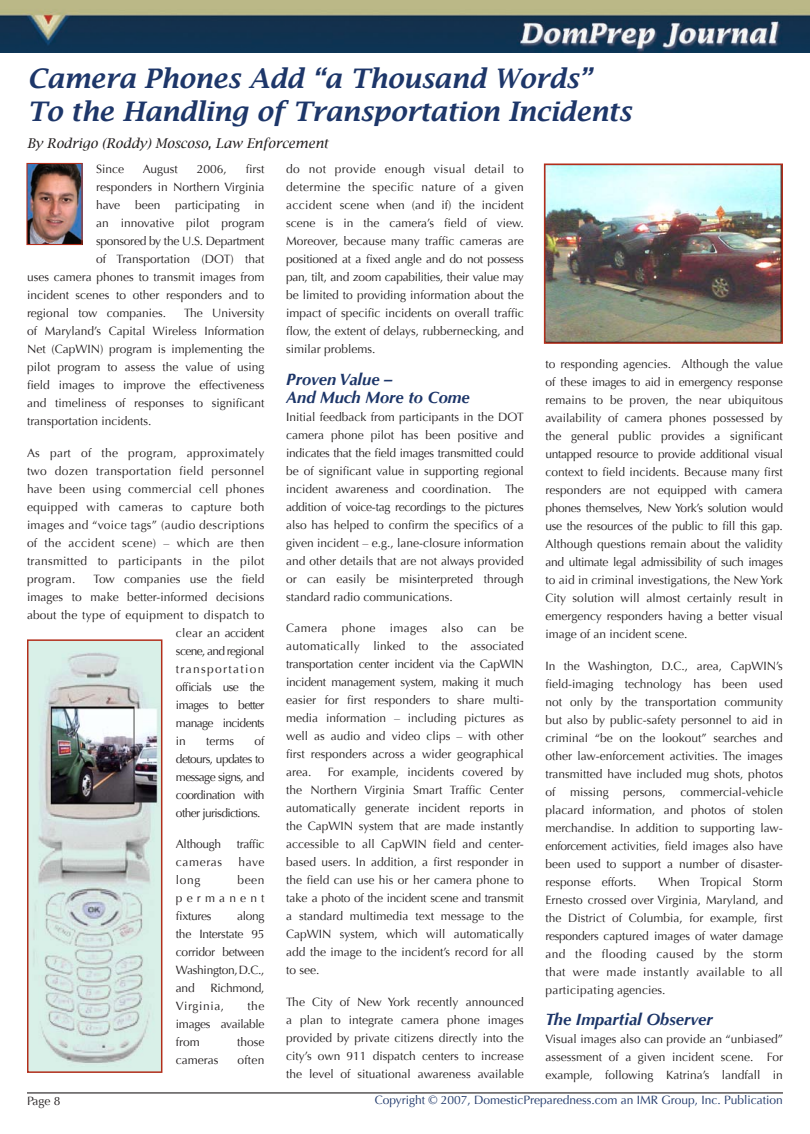
<style>
.page{position:relative;width:810px;height:1134px;background:#fff}
.page>*{position:absolute;margin:0;border:0;box-sizing:border-box;transform-origin:0 0}
.t1{font:italic 600 27px/32.4px "Lucida Bright";color:#1d3669}
.t2{font:italic 700 16.5px/18px "Optima";color:#1d3669}
.t3{font:italic 13.5px "Lucida Bright";color:#231f20}
.t4{font:12px/18px "Optima";color:#231f20;text-align:justify}
.t5{font:12px "Optima";letter-spacing:-.05em;color:#231f20}
.t6{font:12px "Optima";color:#1d3669}
.t7{font:12px "Optima";letter-spacing:-.025em;color:#231f20}
.t8{font:12px "Optima";letter-spacing:.025em;color:#231f20}
.t9{font:12px "Optima";letter-spacing:.11em;color:#231f20}
.t10{font:12px "Optima";letter-spacing:.05em;color:#231f20}
</style>
<div class="page">
<img style="left:0;top:0;width:810px;height:53px">
<hr style="left:27px;top:1092px;width:756px;height:2px;background:#231f20">
<img style="left:28px;top:165px;width:53px;height:78px">
<div style="left:26px;top:163px;width:57px;height:82px;border:1px solid #b32e1b"></div>
<img style="left:547px;top:167px;width:233px;height:174px">
<div style="left:544px;top:164px;width:239px;height:180px;border:2px solid #b32e1b"></div>
<img style="left:30px;top:642px;width:129px;height:428px">
<div style="left:27px;top:639px;width:135px;height:434px;border:2px solid #b32e1b"></div>
<h1 class="t1" style="left:27px;top:62px;width:606px">Camera Phones Add “a Thousand Words”<br>To the Handling of Transportation Incidents</h1>
<p class="t3" style="left:27px;top:135px;width:303px">By Rodrigo (Roddy) Moscoso, Law Enforcement</p>
<p class="t4" style="left:286px;top:160px;width:239px">do not provide enough visual detail to determine the specific nature of a given accident scene when (and if) the incident scene is in the camera’s field of view.<br>Moreover, because many traffic cameras are positioned at a fixed angle and do not possess pan, tilt, and zoom capabilities, their value may be limited to providing information about the impact of specific incidents on overall traffic flow, the extent of delays, rubbernecking, and similar problems.</p>
<h2 class="t2" style="left:286px;top:370px;width:185px">Proven Value –<br>And Much More to Come</h2>
<p class="t4" style="left:286px;top:408px;width:239px">Initial feedback from participants in the DOT camera phone pilot has been positive and indicates that the field images transmitted could be of significant value in supporting regional incident awareness and coordination. The addition of voice-tag recordings to the pictures also has helped to confirm the specifics of a given incident – e.g., lane-closure information and other details that are not always provided or can easily be misinterpreted through standard radio communications.</p>
<p class="t4" style="left:286px;top:619px;width:239px">Camera phone images also can be automatically linked to the associated transportation center incident via the CapWIN incident management system, making it much easier for first responders to share multi&shy;media information – including pictures as well as audio and video clips – with other first responders across a wider geographical area.</p>
<p class="t4" style="left:96px;top:160px;width:30px">Since</p>
<p class="t4" style="left:143px;top:160px;width:37px">August</p>
<p class="t4" style="left:197px;top:160px;width:32px">2006,</p>
<p class="t4" style="left:246px;top:160px;width:20px">first</p>
<p class="t4" style="left:96px;top:178px;width:170px">responders in Northern Virginia</p>
<p class="t4" style="left:96px;top:196px;width:170px">have been participating in</p>
<p class="t4" style="left:96px;top:214px;width:170px">an innovative pilot program</p>
<p class="t7" style="left:96px;top:234px;width:170px">sponsored by the U.S. Department</p>
<p class="t4" style="left:96px;top:250px;width:170px">of Transportation (DOT) that</p>
<p class="t4" style="left:27px;top:268px;width:239px">uses camera phones to transmit images from</p>
<p class="t4" style="left:27px;top:286px;width:239px">incident scenes to other responders and to</p>
<p class="t4" style="left:27px;top:304px;width:141px">regional tow companies.</p>
<p class="t4" style="left:27px;top:304px;width:239px;text-indent:157px">The University of Maryland’s Capital Wireless Information Net (CapWIN) program is implementing the pilot program to assess the value of using field images to improve the effectiveness and timeliness of responses to significant transportation incidents.</p>
<p class="t4" style="left:27px;top:444px;width:239px">As part of the program, approximately two dozen transportation field personnel have been using commercial cell phones equipped with cameras to capture both images and “voice tags” (audio descriptions of the accident scene) – which are then transmitted to participants in the pilot program.</p>
<p class="t4" style="left:545px;top:355px;width:239px">to responding agencies. Although the value of these images to aid in emergency response remains to be proven, the near ubiquitous availability of camera phones possessed by the general public provides a significant untapped resource to provide additional visual context to field incidents. Because many first responders are not equipped with camera phones themselves, New York’s solution would use the resources of the public to fill this gap.<br>Although questions remain about the validity and ultimate legal admissibility of such images to aid in criminal investigations, the New York City solution will almost certainly result in emergency responders having a better visual image of an incident scene.</p>
<p class="t4" style="left:545px;top:657px;width:239px">In the Washington, D.C., area, CapWIN’s field-imaging technology has been used not only by the transportation community but also by public-safety personnel to aid in criminal “be on the lookout” searches and other law-enforcement activities. The images transmitted have included mug shots, photos of missing persons, commercial-vehicle placard information, and photos of stolen merchandise. In addition to supporting law&shy;enforcement activities, field images also have been used to support a number of disaster&shy;response efforts.</p>
<p class="t4" style="left:93px;top:570px;width:173px">Tow companies use the field</p>
<p class="t4" style="left:27px;top:588px;width:239px">images to make better-informed decisions</p>
<p class="t8" style="left:27px;top:607px;width:239px">about the type of equipment to dispatch to</p>
<p class="t5" style="left:176px;top:625px;width:90px">clear an accident</p>
<p class="t5" style="left:176px;top:643px;width:90px">scene, and regional</p>
<p class="t9" style="left:176px;top:661px;width:90px">transportation</p>
<p class="t5" style="left:176px;top:679px;width:90px">officials use the</p>
<p class="t5" style="left:176px;top:697px;width:90px">images to better</p>
<p class="t5" style="left:176px;top:715px;width:90px">manage incidents</p>
<p class="t4" style="left:176px;top:732px;width:12px">in</p>
<p class="t4" style="left:206px;top:732px;width:29px">terms</p>
<p class="t4" style="left:176px;top:732px;width:90px;text-indent:79px">of detours, updates to message signs, and coordination with other jurisdictions.</p>
<p class="t7" style="left:176px;top:837px;width:47px">Although</p>
<p class="t4" style="left:237px;top:835px;width:29px">traffic</p>
<p class="t10" style="left:176px;top:855px;width:48px">cameras</p>
<p class="t4" style="left:239px;top:853px;width:27px">have</p>
<p class="t4" style="left:176px;top:871px;width:26px">long</p>
<p class="t4" style="left:286px;top:763px;width:239px;text-indent:42px">For example, incidents covered by the Northern Virginia Smart Traffic Center automatically generate incident reports in the CapWIN system that are made instantly accessible to all CapWIN field and center&shy;based users. In addition, a first responder in the field can use his or her camera phone to take a photo of the incident scene and transmit a standard multimedia text message to the CapWIN system, which will automatically add the image to the incident’s record for all to see.</p>
<p class="t4" style="left:286px;top:993px;width:239px">The City of New York recently announced a plan to integrate camera phone images provided by private citizens directly into the city’s own 911 dispatch centers to increase the level of situational awareness available</p>
<p class="t4" style="left:176px;top:871px;width:90px;text-indent:61px">been permanent fixtures</p>
<p class="t4" style="left:545px;top:873px;width:239px;text-indent:113px">When Tropical Storm Ernesto crossed over Virginia, Maryland, and the District of Columbia, for example, first responders captured images of water damage and the flooding caused by the storm that were made instantly available to all participating agencies.</p>
<h2 class="t2" style="left:545px;top:1011px;width:169px">The Impartial Observer</h2>
<p class="t4" style="left:545px;top:1030px;width:239px">Visual images also can provide an “unbiased” assessment of a given incident scene. For example, following Katrina’s landfall in</p>
<p class="t4" style="left:176px;top:907px;width:90px;text-indent:61px">along the Interstate 95 corridor between Washington, D.C., and</p>
<p class="t4" style="left:176px;top:979px;width:90px;text-indent:35px">Richmond,<br>Virginia,</p>
<p class="t4" style="left:176px;top:997px;width:90px;text-indent:71px">the images available from</p>
<p class="t4" style="left:237px;top:1033px;width:29px">those</p>
<p class="t4" style="left:176px;top:1051px;width:44px">cameras</p>
<p class="t4" style="left:237px;top:1051px;width:29px">often</p>
<p class="t4" style="left:27px;top:1092px;width:35px">Page 8</p>
<p class="t6" style="left:375px;top:1093px;width:410px">Copyright © 2007, DomesticPreparedness.com an IMR Group, Inc. Publication</p>
</div>
